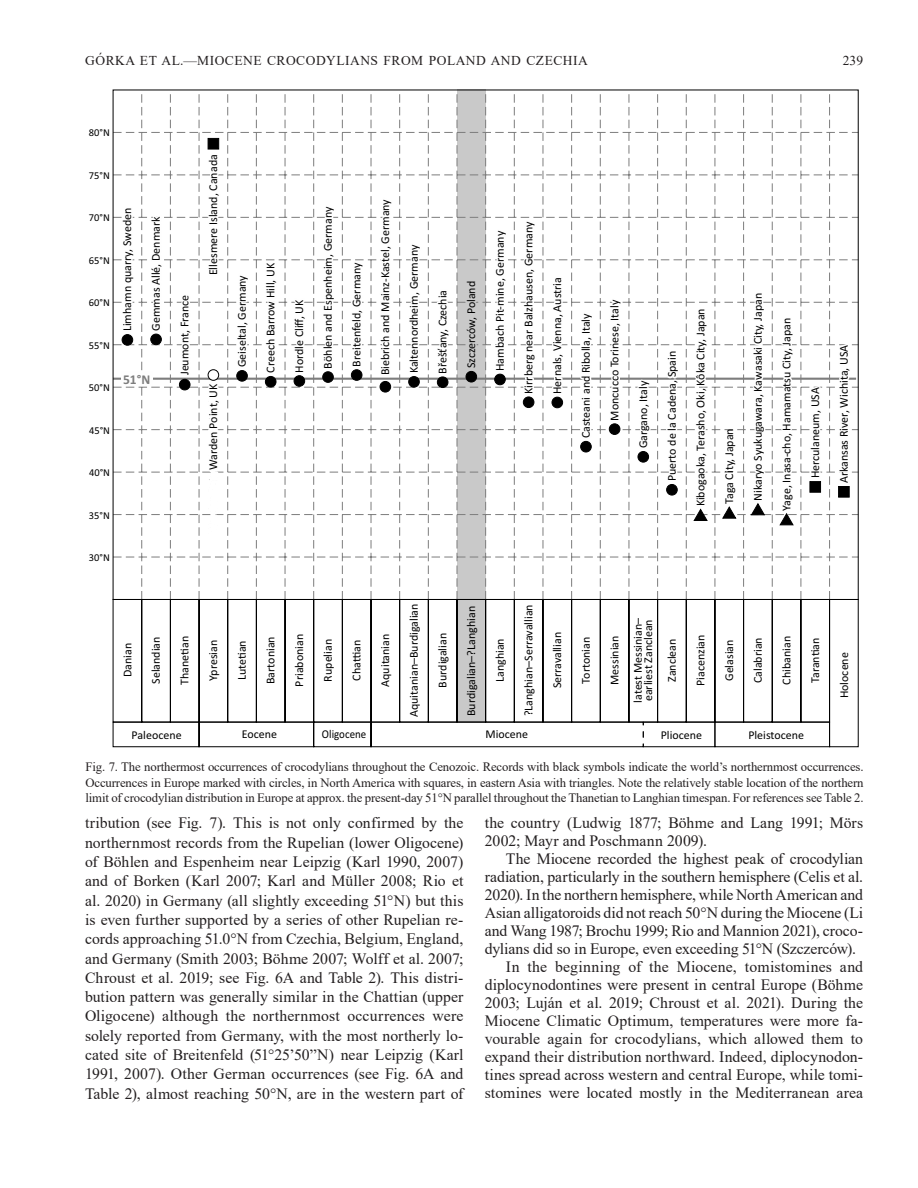
<style>
.page{position:relative;width:918px;height:1188px;background:#fff}
.page>*{position:absolute;margin:0;border:0;box-sizing:border-box;transform-origin:0 0}
.t1{font:15.75px/19.4px "Times New Roman";color:#231f20;text-align:justify}
.t2{font:13.5px "Times New Roman";letter-spacing:.035em;color:#231f20}
.t3{font:700 13.5px "Calibri";color:#7d7d7d}
.t4{font:12.75px/15.8px "Times New Roman";letter-spacing:-.01em;color:#231f20;text-align:justify}
.t5{font:12px/23.4px "Calibri";color:#000;text-align:center}
.t6{font:12px "Calibri";color:#000;scale:.91 1}
.t7{font:10.5px "Calibri";color:#000}
</style>
<div class="page">
<svg style="left:112px;top:599px;width:747px;height:149px"></svg>
<svg style="left:112px;top:721px;width:718px;height:27px"></svg>
<svg style="left:113px;top:90px;width:745px;height:509px"></svg>
<svg style="left:181px;top:649px;width:8px;height:5px"></svg>
<svg style="left:238px;top:653px;width:8px;height:6px"></svg>
<svg style="left:353px;top:653px;width:8px;height:9px"></svg>
<svg style="left:811px;top:651px;width:8px;height:5px"></svg>
<p class="t2" style="left:85px;top:51px;width:504px">GÓRKA ET AL.—MIOCENE CROCODYLIANS FROM POLAND AND CZECHIA</p>
<p class="t2" style="left:843px;top:51px;width:22px">239</p>
<p class="t7" style="left:89px;top:129px;width:22px">80°N</p>
<p class="t7" style="left:89px;top:172px;width:22px">75°N</p>
<p class="t7" style="left:89px;top:214px;width:22px">70°N</p>
<p class="t7" style="left:89px;top:257px;width:22px">65°N</p>
<p class="t7" style="left:89px;top:299px;width:22px">60°N</p>
<p class="t7" style="left:89px;top:342px;width:22px">55°N</p>
<p class="t7" style="left:89px;top:384px;width:22px">50°N</p>
<p class="t5" style="left:116px;top:331px;width:125px;rotate:-90deg">Limhamn quarry, Sweden</p>
<p class="t5" style="left:145px;top:331px;width:116px;rotate:-90deg">Gemmas Allé, Denmark</p>
<p class="t3" style="left:123px;top:375px;width:29px">51°N</p>
<p class="t7" style="left:89px;top:426px;width:22px">45°N</p>
<p class="t7" style="left:89px;top:469px;width:22px">40°N</p>
<p class="t7" style="left:89px;top:511px;width:22px">35°N</p>
<p class="t7" style="left:89px;top:554px;width:22px">30°N</p>
<p class="t5" style="left:174px;top:375px;width:82px;rotate:-90deg">Jeumont, France</p>
<p class="t5" style="left:202px;top:275px;width:122px;rotate:-90deg">Ellesmere Island, Canada</p>
<p class="t5" style="left:202px;top:470px;width:88px;rotate:-90deg">Warden Point, UK</p>
<p class="t5" style="left:202px;top:534px;width:152px;rotate:-90deg">Warden Point, United Kingdom</p>
<p class="t5" style="left:231px;top:367px;width:94px;rotate:-90deg">Geiseltal, Germany</p>
<p class="t5" style="left:260px;top:373px;width:111px;rotate:-90deg">Creech Barrow Hill, UK</p>
<p class="t5" style="left:288px;top:373px;width:75px;rotate:-90deg">Hordle Cliff, UK</p>
<p class="t5" style="left:317px;top:369px;width:163px;rotate:-90deg">Böhlen and Espenheim, Germany</p>
<p class="t5" style="left:346px;top:367px;width:105px;rotate:-90deg">Breitenfeld, Germany</p>
<p class="t5" style="left:374px;top:375px;width:178px;rotate:-90deg">Biebrich and Mainz-Kastel, Germany</p>
<p class="t5" style="left:403px;top:373px;width:130px;rotate:-90deg">Kaltennordheim, Germany</p>
<p class="t5" style="left:432px;top:374px;width:85px;rotate:-90deg">Břešťany, Czechia</p>
<p class="t5" style="left:460px;top:368px;width:89px;rotate:-90deg">Szczerców, Poland</p>
<p class="t5" style="left:489px;top:371px;width:141px;rotate:-90deg">Hambach Pit-mine, Germany</p>
<p class="t5" style="left:518px;top:394px;width:174px;rotate:-90deg">Kirrberg near Balzhausen, Germany</p>
<p class="t5" style="left:546px;top:394px;width:118px;rotate:-90deg">Hernals, Vienna, Austria</p>
<p class="t5" style="left:575px;top:438px;width:126px;rotate:-90deg">Casteani and Ribolla, Italy</p>
<p class="t5" style="left:604px;top:421px;width:122px;rotate:-90deg">Moncucco Torinese, Italy</p>
<p class="t5" style="left:632px;top:448px;width:69px;rotate:-90deg">Gargano, Italy</p>
<p class="t5" style="left:661px;top:481px;width:132px;rotate:-90deg">Puerto de la Cadena, Spain</p>
<p class="t5" style="left:690px;top:506px;width:200px;rotate:-90deg">Kibogaoka, Terasho, Oki, Kôka City, Japan</p>
<p class="t5" style="left:718px;top:504px;width:77px;rotate:-90deg">Taga City, Japan</p>
<p class="t5" style="left:747px;top:501px;width:209px;rotate:-90deg">Nikaryo Syukugawara, Kawasaki City, Japan</p>
<p class="t5" style="left:776px;top:511px;width:195px;rotate:-90deg">Yage, Inasa-cho, Hamamatsu City, Japan</p>
<p class="t5" style="left:804px;top:478px;width:93px;rotate:-90deg">Herculaneum, USA</p>
<p class="t5" style="left:117px;top:677px;width:36px;rotate:-90deg">Danian</p>
<p class="t5" style="left:145px;top:684px;width:49px;rotate:-90deg">Selandian</p>
<p class="t5" style="left:174px;top:685px;width:50px;rotate:-90deg">Thane an</p>
<p class="t5" style="left:203px;top:681px;width:43px;rotate:-90deg">Ypresian</p>
<p class="t5" style="left:231px;top:680px;width:41px;rotate:-90deg">Lute an</p>
<p class="t5" style="left:260px;top:684px;width:49px;rotate:-90deg">Bartonian</p>
<p class="t5" style="left:289px;top:687px;width:54px;rotate:-90deg">Priabonian</p>
<p class="t5" style="left:317px;top:682px;width:44px;rotate:-90deg">Rupelian</p>
<p class="t5" style="left:346px;top:681px;width:42px;rotate:-90deg">Cha an</p>
<p class="t5" style="left:375px;top:687px;width:54px;rotate:-90deg">Aquitanian</p>
<p class="t5" style="left:403px;top:717px;width:115px;rotate:-90deg">Aquitanian Burdigalian</p>
<p class="t5" style="left:403px;top:664px;width:8px;rotate:-90deg">–</p>
<p class="t5" style="left:432px;top:688px;width:56px;rotate:-90deg">Burdigalian</p>
<p class="t5" style="left:460px;top:716px;width:111px;rotate:-90deg">Burdigalian ?Langhian</p>
<p class="t5" style="left:460px;top:662px;width:8px;rotate:-90deg">–</p>
<p class="t5" style="left:518px;top:716px;width:113px;rotate:-90deg">?Langhian Serravallian</p>
<p class="t5" style="left:489px;top:682px;width:45px;rotate:-90deg">Langhian</p>
<p class="t5" style="left:546px;top:688px;width:58px;rotate:-90deg">Serravallian</p>
<p class="t5" style="left:575px;top:684px;width:48px;rotate:-90deg">Tortonian</p>
<p class="t5" style="left:518px;top:667px;width:8px;rotate:-90deg">–</p>
<p class="t5" style="left:604px;top:703px;width:86px;rotate:-90deg">Messinian<br>latest Messinian–</p>
<p class="t5" style="left:637px;top:701px;width:84px;rotate:-90deg">earliest Zanclean<br>Zanclean</p>
<p class="t5" style="left:690px;top:686px;width:53px;rotate:-90deg">Piacenzian</p>
<p class="t5" style="left:718px;top:681px;width:43px;rotate:-90deg">Gelasian</p>
<p class="t5" style="left:747px;top:683px;width:47px;rotate:-90deg">Calabrian</p>
<p class="t5" style="left:776px;top:685px;width:50px;rotate:-90deg">Chibanian</p>
<p class="t5" style="left:804px;top:683px;width:47px;rotate:-90deg">Taran an</p>
<p class="t5" style="left:132px;top:724px;width:52px">Paleocene</p>
<p class="t5" style="left:242px;top:724px;width:37px">Eocene</p>
<p class="t6" style="left:322px;top:730px;width:50px">Oligocene</p>
<p class="t5" style="left:486px;top:724px;width:44px">Miocene</p>
<p class="t5" style="left:661px;top:724px;width:43px">Pliocene</p>
<p class="t5" style="left:748px;top:724px;width:57px">Pleistocene</p>
<p class="t5" style="left:833px;top:483px;width:140px;rotate:-90deg">Arkansas River, Wichita, USA</p>
<p class="t5" style="left:833px;top:698px;width:48px;rotate:-90deg">Holocene</p>
<p class="t4" style="left:85px;top:758px;width:780px">Fig. 7. The northermost occurrences of crocodylians throughout the Cenozoic. Records with black symbols indicate the world’s northernmost occurrences.<br>Occurrences in Europe marked with circles, in North America with squares, in eastern Asia with triangles. Note the relatively stable location of the northern limit of crocodylian distribution in Europe at approx. the present-day 51°N parallel throughout the Thanetian to Langhian timespan. For references see Table 2.</p>
<p class="t1" style="left:85px;top:813px;width:380px">tribution (see Fig. 7). This is not only confirmed by the northernmost records from the Rupelian (lower Oligocene) of Böhlen and Espenheim near Leipzig (Karl 1990, 2007) and of Borken (Karl 2007; Karl and Müller 2008; Rio et al. 2020) in Germany (all slightly exceeding 51°N) but this is even further supported by a series of other Rupelian re&shy;cords approaching 51.0°N from Czechia, Belgium, England, and Germany (Smith 2003; Böhme 2007; Wolff et al. 2007; Chroust et al. 2019; see Fig. 6A and Table 2). This distri&shy;bution pattern was generally similar in the Chattian (upper Oligocene) although the northernmost occurrences were solely reported from Germany, with the most northerly lo&shy;cated site of Breitenfeld (51°25’50”N) near Leipzig (Karl 1991, 2007). Other German occurrences (see Fig. 6A and Table 2), almost reaching 50°N, are in the western part of</p>
<p class="t1" style="left:485px;top:814px;width:380px;line-height:18px">the country (Ludwig 1877; Böhme and Lang 1991; Mörs<br>2002; Mayr and Poschmann 2009).</p>
<p class="t1" style="left:506px;top:849px;width:359px">The Miocene recorded the highest peak of crocodylian</p>
<p class="t1" style="left:485px;top:867px;width:380px">radiation, particularly in the southern hemisphere (Celis et al.</p>
<p class="t1" style="left:485px;top:885px;width:380px">2020). In the northern hemisphere, while North American and</p>
<p class="t1" style="left:485px;top:903px;width:380px">Asian alligatoroids did not reach 50°N during the Miocene (Li</p>
<p class="t1" style="left:485px;top:921px;width:380px">and Wang 1987; Brochu 1999; Rio and Mannion 2021), croco-</p>
<p class="t1" style="left:485px;top:939px;width:373px">dylians did so in Europe, even exceeding 51°N (Szczerców).</p>
<p class="t1" style="left:506px;top:957px;width:359px">In the beginning of the Miocene, tomistomines and</p>
<p class="t1" style="left:485px;top:975px;width:380px">diplocynodontines were present in central Europe (Böhme</p>
<p class="t1" style="left:485px;top:993px;width:380px">2003; Luján et al. 2019; Chroust et al. 2021). During the</p>
<p class="t1" style="left:485px;top:1011px;width:380px">Miocene Climatic Optimum, temperatures were more fa-</p>
<p class="t1" style="left:485px;top:1029px;width:380px">vourable again for crocodylians, which allowed them to</p>
<p class="t1" style="left:485px;top:1047px;width:380px">expand their distribution northward. Indeed, diplocynodon-</p>
<p class="t1" style="left:485px;top:1065px;width:380px">tines spread across western and central Europe, while tomi-</p>
<p class="t1" style="left:485px;top:1083px;width:380px">stomines were located mostly in the Mediterranean area</p>
</div>
